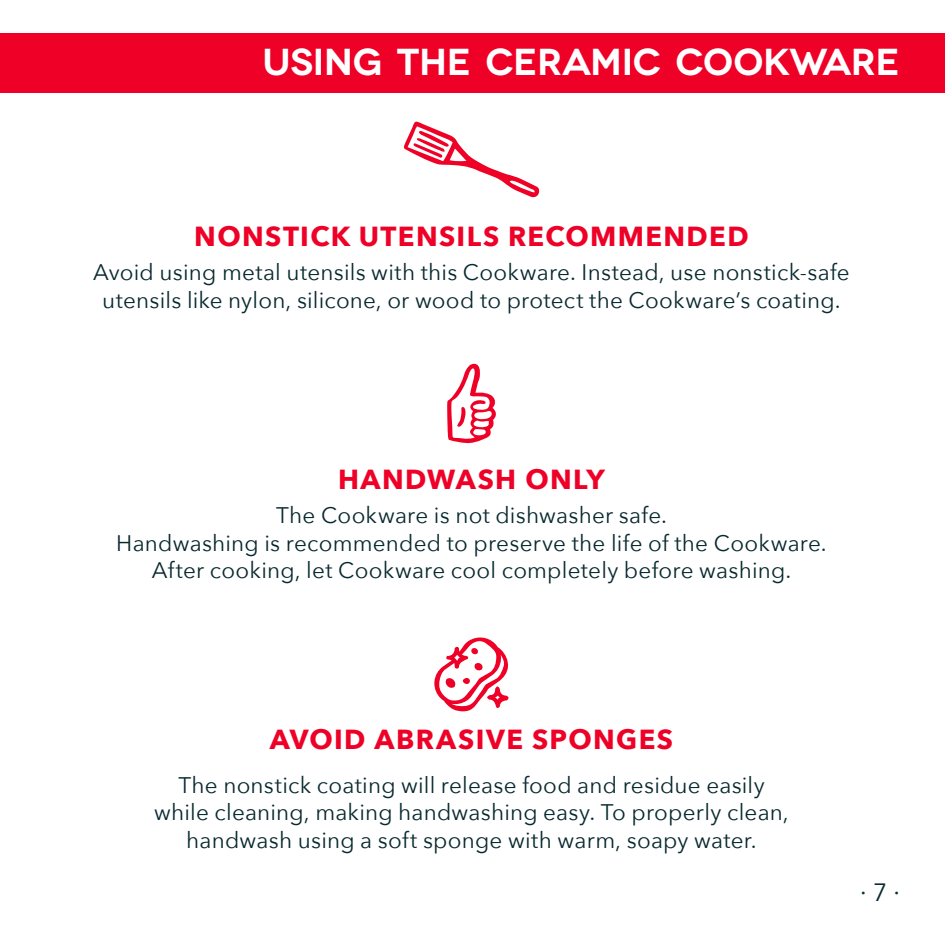
<style>
.page{position:relative;width:945px;height:945px;background:#fff}
.page>*{position:absolute;margin:0;border:0;box-sizing:border-box;transform-origin:0 0}
.Page_Title{font:600 37.5px "Novecentowide";letter-spacing:-.01em;color:#fff}
.Page_Subheads_-_Centered{font:700 27.5px "Avenir Next";letter-spacing:.05em;color:#ef0027}
.t1{font:25px "Avenir Next";color:#08292f}
.Body_Text_-_Centered{font:22.5px/27.5px "Avenir Next";letter-spacing:.01em;color:#08292f;text-align:center}
</style>
<div class="page">
<div style="left:0;top:34px;width:945px;height:59px;background:#ef0027"></div>
<svg style="left:404px;top:122px;width:136px;height:76px"></svg>
<svg style="left:435px;top:638px;width:74px;height:73px"></svg>
<svg style="left:447px;top:363px;width:49px;height:80px"></svg>
<p class="Page_Title" style="left:263px;top:40px;width:639px">USING The CERAMIC COOKWARE</p>
<p class="Page_Subheads_-_Centered" style="left:194px;top:213px;width:556px">NONSTICK UTENSILS RECOMMENDED</p>
<p class="Body_Text_-_Centered" style="left:93px;top:258px;width:758px">Avoid using metal utensils with this Cookware. Instead, use nonstick-safe utensils like nylon, silicone, or wood to protect the Cookware’s coating.</p>
<p class="Page_Subheads_-_Centered" style="left:338px;top:455px;width:268px">HANDWASH ONLY</p>
<p class="Body_Text_-_Centered" style="left:116px;top:501px;width:712px">The Cookware is not dishwasher safe.<br>Handwashing is recommended to preserve the life of the Cookware.<br>After cooking, let Cookware cool completely before washing.</p>
<p class="Page_Subheads_-_Centered" style="left:270px;top:716px;width:405px">AVOID ABRASIVE SPONGES</p>
<p class="Body_Text_-_Centered" style="left:154px;top:770px;width:636px">The nonstick coating will release food and residue easily while cleaning, making handwashing easy. To properly clean, handwash using a soft sponge with warm, soapy water.</p>
<p class="t1" style="left:860px;top:872px;width:41px">∙ 7 ∙</p>
</div>
